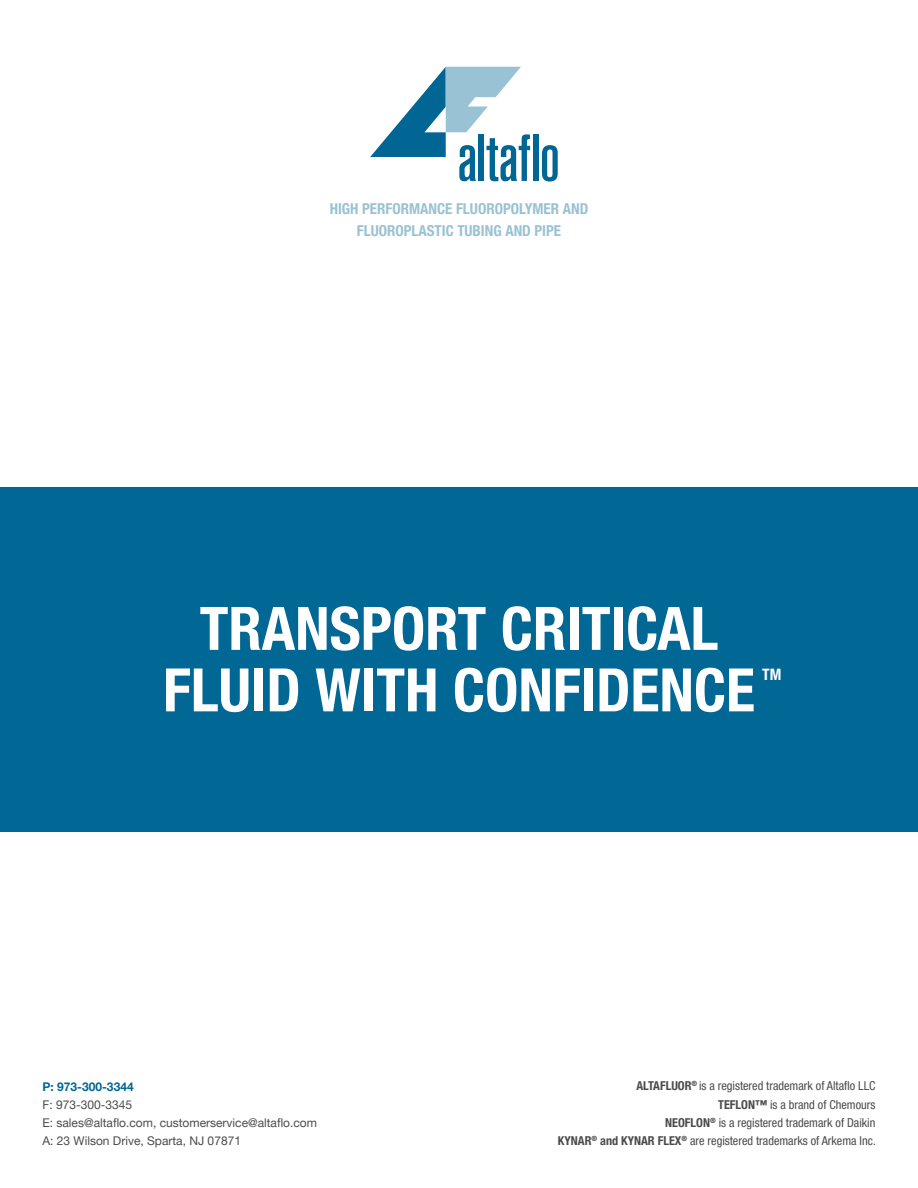
<style>
.page{position:relative;width:918px;height:1188px;background:#fff}
.page>*{position:absolute;margin:0;border:0;box-sizing:border-box;transform-origin:0 0}
.t1{font:700 condensed 60px/61.5px "Helvetica Neue LT Pro";color:#fff;text-align:center}
.t2{font:700 condensed 15.75px "Helvetica Neue LT Pro";color:#fff}
.t3{font:700 condensed 15px/22.5px "Helvetica Neue LT Pro";color:#9ac2d3;text-align:center}
.t4{font:condensed 12.3px/18.3px "Helvetica Neue LT Pro";color:#4b4b4d;text-align:right}
.t5{font:12px/18px "Helvetica Neue LT Pro";color:#4b4b4d}
.t6{font:700 12px "Helvetica Neue LT Pro";color:#016795}
.s1{font-weight:700}
</style>
<div class="page">
<div style="left:0;top:487px;width:918px;height:345px;background:#016795"></div>
<div style="left:533px;top:134px;width:6px;height:47px;background:#026695"></div>
<svg style="left:542px;top:145px;width:16px;height:37px"></svg>
<svg style="left:370px;top:67px;width:160px;height:114px"></svg>
<p class="t3" style="left:330px;top:197px;width:260px">HIGH PERFORMANCE FLUOROPOLYMER AND<br>FLUOROPLASTIC TUBING AND PIPE</p>
<h1 class="t1" style="left:163px;top:598px;width:593px">TRANSPORT CRITICAL<br>FLUID WITH CONFIDENCE</h1>
<p class="t2" style="left:762px;top:665px;width:21px">TM</p>
<p class="t6" style="left:43px;top:1080px;width:93px">P: 973-300-3344</p>
<p class="t5" style="left:43px;top:1096px;width:276px">F: 973-300-3345<br>E: sales@altaflo.com, customerservice@altaflo.com<br>A: 23 Wilson Drive, Sparta, NJ 07871</p>
<p class="t4" style="left:558px;top:1077px;width:320px"><span class="s1">ALTAFLUOR</span><sup>®</sup> is a registered trademark of Altaflo LLC<br><span class="s1">TEFLON™</span> is a brand of Chemours<br><span class="s1">NEOFLON</span><sup>®</sup> is a registered trademark of Daikin<br><span class="s1">KYNAR</span><sup>®</sup> <span class="s1">and KYNAR FLEX</span><sup>®</sup> are registered trademarks of Arkema Inc.</p>
</div>
